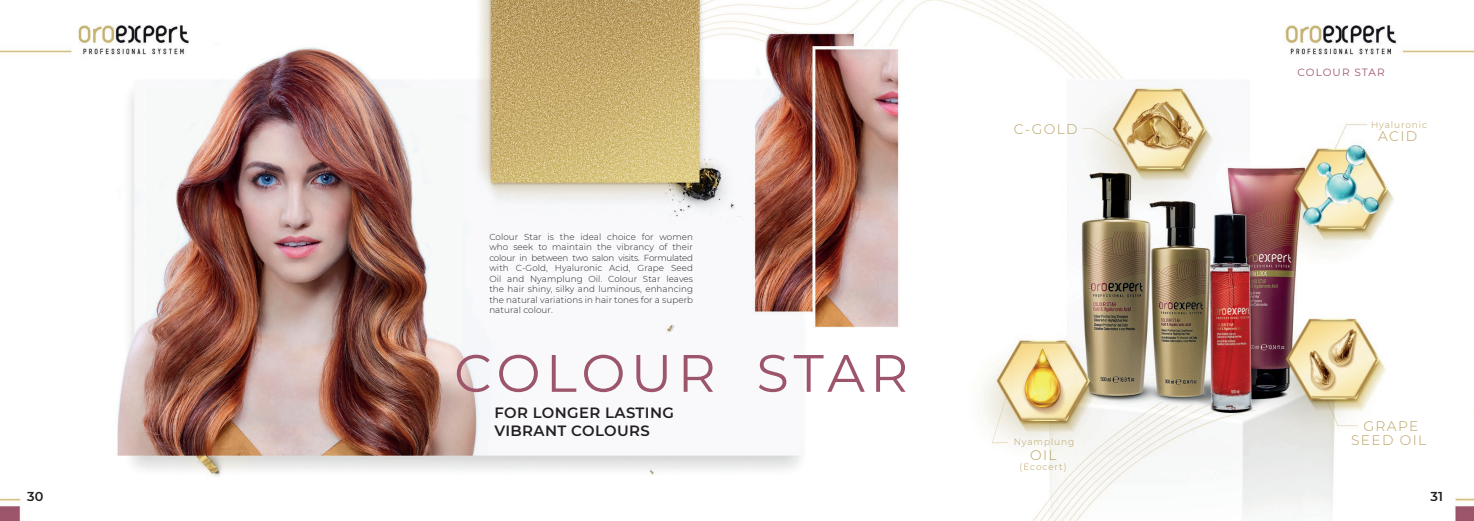
<style>
.page{position:relative;width:1474px;height:521px;background:#fff}
.page>*{position:absolute;margin:0;border:0;box-sizing:border-box;transform-origin:0 0}
.t1{font:52.59px "Montserrat";letter-spacing:.095em;color:#9c556a}
.t2{font:600 14.88px/17.8px "Montserrat";letter-spacing:.025em;color:#231f20}
.t3{font:300 13.83px "Montserrat";letter-spacing:.1em;color:#b9a05e}
.t4{font:600 12.86px "Montserrat";color:#231f20}
.t5{font:10.5px "Montserrat";letter-spacing:.095em;color:#9c556a}
.t6{font:300 9.01px "Montserrat";letter-spacing:.1em;color:#b9a05e}
.t7{font:300 8.75px/10.5px "Montserrat";letter-spacing:.01em;color:#231f20;text-align:justify}
</style>
<div class="page">
<img style="left:0;top:0;width:1473px;height:521px">
<p class="t7" style="left:489px;top:231px;width:205px">Colour Star is the ideal choice for women who seek to maintain the vibrancy of their colour in between two salon visits. Formulated with C-Gold, Hyaluronic Acid, Grape Seed Oil and Nyamplung Oil. Colour Star leaves the hair shiny, silky and luminous, enhancing the natural variations in hair tones for a superb natural colour.</p>
<h1 class="t1" style="left:454px;top:337px;width:455px">COLOUR STAR</h1>
<h2 class="t2" style="left:494px;top:403px;width:181px">FOR LONGER LASTING<br>VIBRANT COLOURS</h2>
<h3 class="t3" style="left:1013px;top:120px;width:65px">C-GOLD</h3>
<p class="t6" style="left:1013px;top:435px;width:62px">Nyamplung</p>
<p class="t6" style="left:1019px;top:460px;width:48px">(Ecocert)</p>
<h3 class="t3" style="left:1030px;top:445px;width:28px">OIL</h3>
<p class="t5" style="left:1297px;top:65px;width:89px">COLOUR STAR</p>
<p class="t6" style="left:1370px;top:118px;width:58px">Hyaluronic</p>
<h3 class="t3" style="left:1378px;top:127px;width:41px">ACID</h3>
<h3 class="t3" style="left:1363px;top:416px;width:56px">GRAPE</h3>
<h3 class="t3" style="left:1350px;top:430px;width:77px">SEED OIL</h3>
<h3 class="t4" style="left:27px;top:487px;width:18px">30</h3>
<h3 class="t4" style="left:1430px;top:487px;width:14px">31</h3>
</div>
